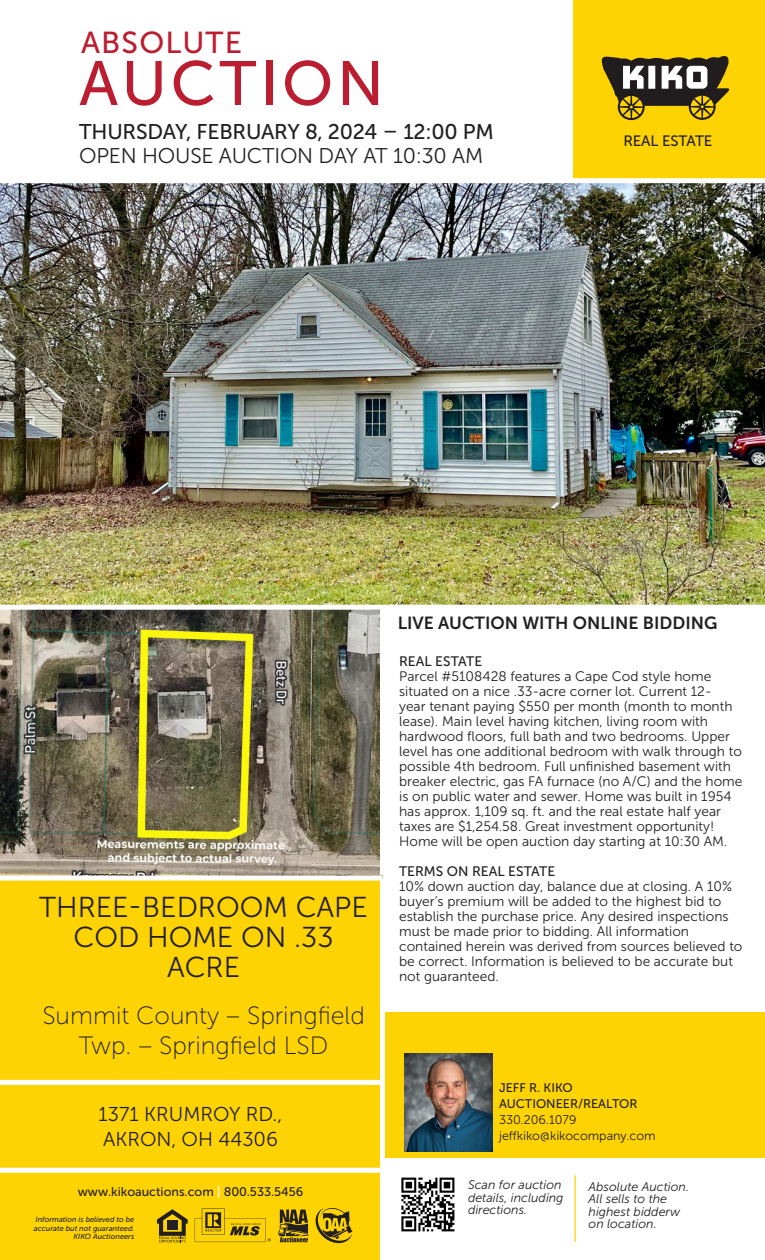
<style>
.page{position:relative;width:765px;height:1260px;background:#fff}
.page>*{position:absolute;margin:0;border:0;box-sizing:border-box;transform-origin:0 0}
.t1{font:62.38px "Museo Sans 500";letter-spacing:.06em;color:#bb1d31}
.t2{font:30.25px "Museo Sans 500";letter-spacing:.04em;color:#bb1d31}
.t3{font:28.75px/30px "Museo Sans 300";color:#231f20;text-align:center}
.t4{font:25px/30px "Museo Sans 100";color:#231f20;text-align:center}
.t5{font:21.25px "Museo Sans 500";letter-spacing:-.01em;color:#231f20}
.t6{font:21.25px "Museo Sans 300";letter-spacing:-.01em;color:#231f20}
.t7{font:20px "Museo Sans 300";color:#231f20}
.t8{font:17.5px "Museo Sans 700";color:#231f20}
.t9{font:15px "Museo Sans 500";letter-spacing:-.01em;color:#231f20}
.t10{font:13.75px/15px "Museo Sans 300";color:#231f20}
.t11{font:13.75px "Museo Sans 500";color:#231f20}
.t12{font:italic 12.5px/12.5px "Museo Sans 300";color:#231f20}
.t13{font:12.5px/16.2px "Museo Sans 500";color:#231f20}
.t14{font:12.5px/16.2px "Museo Sans 300";color:#231f20}
.t15{font:italic 7.5px/8.8px "Museo Sans 500";color:#231f20;text-align:right}
.s1{color:#fff}
</style>
<div class="page">
<div style="left:386px;top:1012px;width:379px;height:146px;background:#fed304"></div>
<img style="left:405px;top:1054px;width:88px;height:98px">
<img style="left:0;top:610px;width:382px;height:266px">
<img style="left:0;top:183px;width:765px;height:422px">
<div style="left:380px;top:608px;width:5px;height:267px;background:#fff"></div>
<div style="left:574px;top:0;width:191px;height:180px;background:#fed304"></div>
<svg style="left:601px;top:56px;width:128px;height:64px"></svg>
<div style="left:0;top:178px;width:765px;height:5px;background:#fff"></div>
<div style="left:0;top:878px;width:384px;height:382px;background:#fed304"></div>
<img style="left:401px;top:1177px;width:54px;height:55px">
<hr style="left:574px;top:1175px;width:2px;height:67px;background:#fed304">
<div style="left:0;top:1168px;width:389px;height:5px;background:#fff"></div>
<div style="left:0;top:1080px;width:383px;height:5px;background:#fff"></div>
<svg style="left:278px;top:1210px;width:31px;height:32px"></svg>
<svg style="left:195px;top:1208px;width:76px;height:34px"></svg>
<svg style="left:157px;top:1209px;width:31px;height:34px"></svg>
<img style="left:316px;top:1208px;width:36px;height:36px">
<div style="left:0;top:876px;width:382px;height:5px;background:#fff"></div>
<div style="left:380px;top:878px;width:5px;height:382px;background:#fff"></div>
<p class="t2" style="left:81px;top:26px;width:163px">ABSOLUTE</p>
<p class="t1" style="left:79px;top:49px;width:306px">AUCTION</p>
<p class="t5" style="left:79px;top:120px;width:416px">THURSDAY, FEBRUARY 8, 2024 – 12:00 PM</p>
<p class="t6" style="left:79px;top:144px;width:406px">OPEN HOUSE AUCTION DAY AT 10:30 AM</p>
<p class="t9" style="left:623px;top:133px;width:91px">REAL ESTATE</p>
<p class="t3" style="left:39px;top:892px;width:330px">THREE-BEDROOM CAPE<br>COD HOME ON .33<br>ACRE</p>
<p class="t4" style="left:42px;top:1001px;width:324px">Summit County – Springfield<br>Twp. – Springfield LSD</p>
<p class="t7" style="left:99px;top:1103px;width:185px">1371 KRUMROY RD.,</p>
<p class="t7" style="left:103px;top:1128px;width:176px">AKRON, OH 44306</p>
<p class="t13" style="left:78px;top:1183px;width:227px">www.kikoauctions.com <span class="s1">|</span> 800.533.5456</p>
<p class="t15" style="left:34px;top:1215px;width:102px">Information is believed to be accurate but not guaranteed.<br>KIKO Auctioneers</p>
<p class="t8" style="left:398px;top:613px;width:321px">LIVE AUCTION WITH ONLINE BIDDING</p>
<p class="t11" style="left:399px;top:654px;width:85px">REAL ESTATE</p>
<p class="t10" style="left:399px;top:669px;width:345px">Parcel #5108428 features a Cape Cod style home situated on a nice .33-acre corner lot. Current 12-<br>year tenant paying $550 per month (month to month lease). Main level having kitchen, living room with hardwood floors, full bath and two bedrooms. Upper level has one additional bedroom with walk through to possible 4th bedroom. Full unfinished basement with breaker electric, gas FA furnace (no A/C) and the home is on public water and sewer. Home was built in 1954 has approx. 1,109 sq. ft. and the real estate half year taxes are $1,254.58. Great investment opportunity!<br>Home will be open auction day starting at 10:30 AM.</p>
<p class="t11" style="left:399px;top:864px;width:158px">TERMS ON REAL ESTATE</p>
<p class="t10" style="left:399px;top:879px;width:345px">10% down auction day, balance due at closing. A 10% buyer’s premium will be added to the highest bid to establish the purchase price. Any desired inspections must be made prior to bidding. All information contained herein was derived from sources believed to be correct. Information is believed to be accurate but not guaranteed.</p>
<p class="t13" style="left:499px;top:1079px;width:140px">JEFF R. KIKO<br>AUCTIONEER/REALTOR</p>
<p class="t14" style="left:499px;top:1112px;width:158px">330.206.1079 jeffkiko@kikocompany.com</p>
<p class="t12" style="left:468px;top:1179px;width:97px">Scan for auction details, including directions.</p>
<p class="t12" style="left:589px;top:1180px;width:102px">Absolute Auction.<br>All sells to the highest bidderw on location.</p>
</div>
